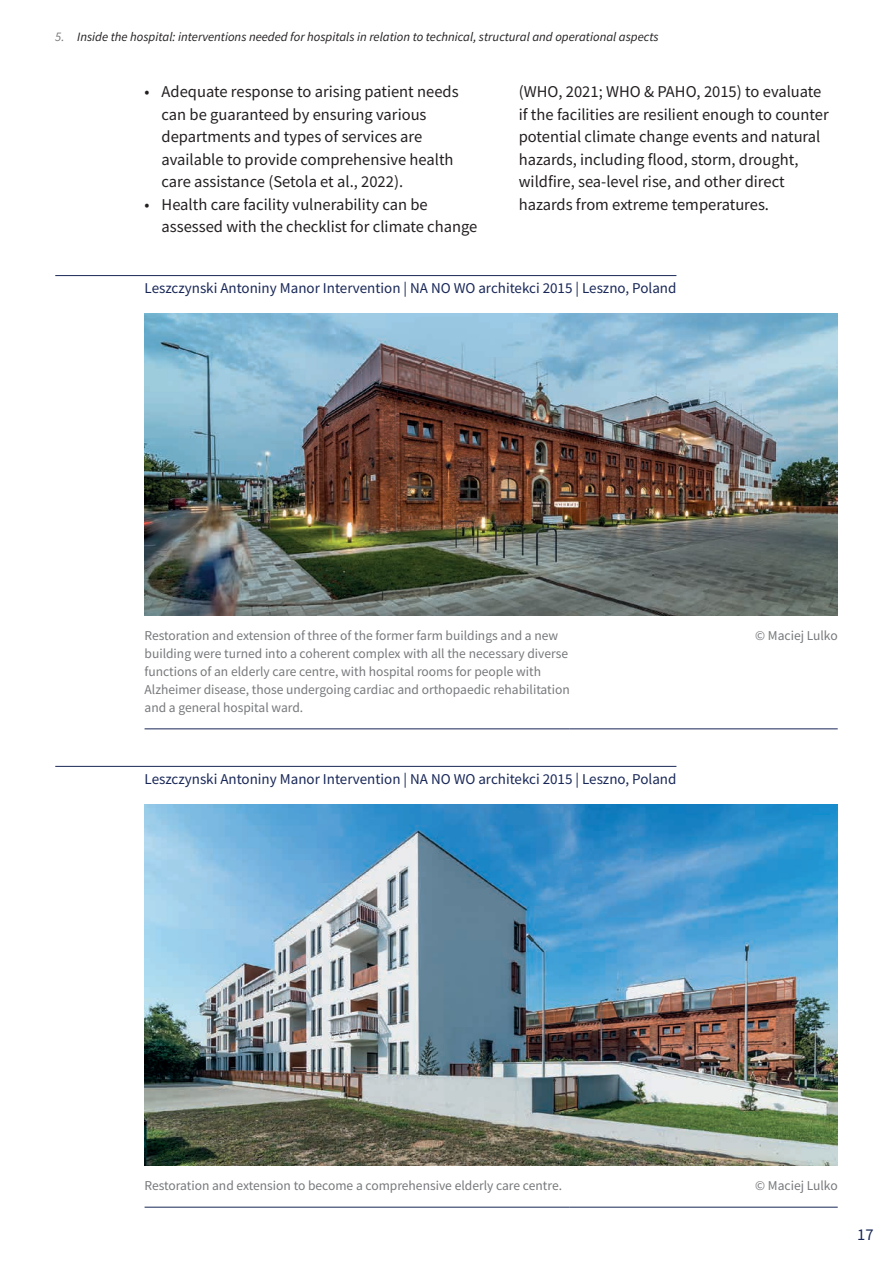
<style>
.page{position:relative;width:893px;height:1263px;background:#fff}
.page>*{position:absolute;margin:0;border:0;box-sizing:border-box;transform-origin:0 0}
.t1{font:16.5px/22.5px "Source Sans Pro";color:#231f20}
.t2{font:16.5px "Source Sans Pro";color:#182757}
.Titolo_immagini_cont{font:15px "Source Sans Pro";color:#182757}
.Dida_immagini{font:13.5px/18px "Source Sans Pro";color:#76787b}
.t3{font:italic 12.75px "Source Sans Pro";color:#231f20}
.s1{color:#76787b}
</style>
<div class="page">
<hr style="left:55px;top:275px;width:621px;height:1px;background:#182757">
<hr style="left:55px;top:766px;width:621px;height:1px;background:#182757">
<img style="left:145px;top:313px;width:693px;height:302px">
<hr style="left:145px;top:728px;width:425px;height:1px;background:#182757">
<hr style="left:570px;top:728px;width:268px;height:1px;background:#182757">
<img style="left:145px;top:804px;width:693px;height:361px">
<hr style="left:145px;top:1207px;width:425px;height:1px;background:#182757">
<hr style="left:570px;top:1207px;width:268px;height:1px;background:#182757">
<p class="t3" style="left:55px;top:29px;width:605px"><span class="s1">5.</span> Inside the hospital: interventions needed for hospitals in relation to technical, structural and operational aspects</p>
<p class="t1" style="left:162px;top:81px;width:299px;text-indent:-17px">• Adequate response to arising patient needs can be guaranteed by ensuring various departments and types of services are available to provide comprehensive health care assistance (Setola et al., 2022).</p>
<p class="t1" style="left:162px;top:193px;width:317px;text-indent:-17px">• Health care facility vulnerability can be assessed with the checklist for climate change</p>
<p class="t1" style="left:519px;top:81px;width:312px">(WHO, 2021; WHO &amp; PAHO, 2015) to evaluate if the facilities are resilient enough to counter potential climate change events and natural hazards, including flood, storm, drought, wildfire, sea-level rise, and other direct hazards from extreme temperatures.</p>
<p class="Titolo_immagini_cont" style="left:145px;top:278px;width:533px">Leszczynski Antoniny Manor Intervention | NA NO WO architekci 2015 | Leszno, Poland</p>
<p class="Dida_immagini" style="left:145px;top:626px;width:427px">Restoration and extension of three of the former farm buildings and a new building were turned into a coherent complex with all the necessary diverse functions of an elderly care centre, with hospital rooms for people with Alzheimer disease, those undergoing cardiac and orthopaedic rehabilitation and a general hospital ward.</p>
<p class="Dida_immagini" style="left:755px;top:626px;width:84px">© Maciej Lulko</p>
<p class="Titolo_immagini_cont" style="left:145px;top:769px;width:533px">Leszczynski Antoniny Manor Intervention | NA NO WO architekci 2015 | Leszno, Poland</p>
<p class="Dida_immagini" style="left:145px;top:1176px;width:419px">Restoration and extension to become a comprehensive elderly care centre.</p>
<p class="Dida_immagini" style="left:755px;top:1176px;width:84px">© Maciej Lulko</p>
<p class="t2" style="left:857px;top:1224px;width:18px">17</p>
</div>
